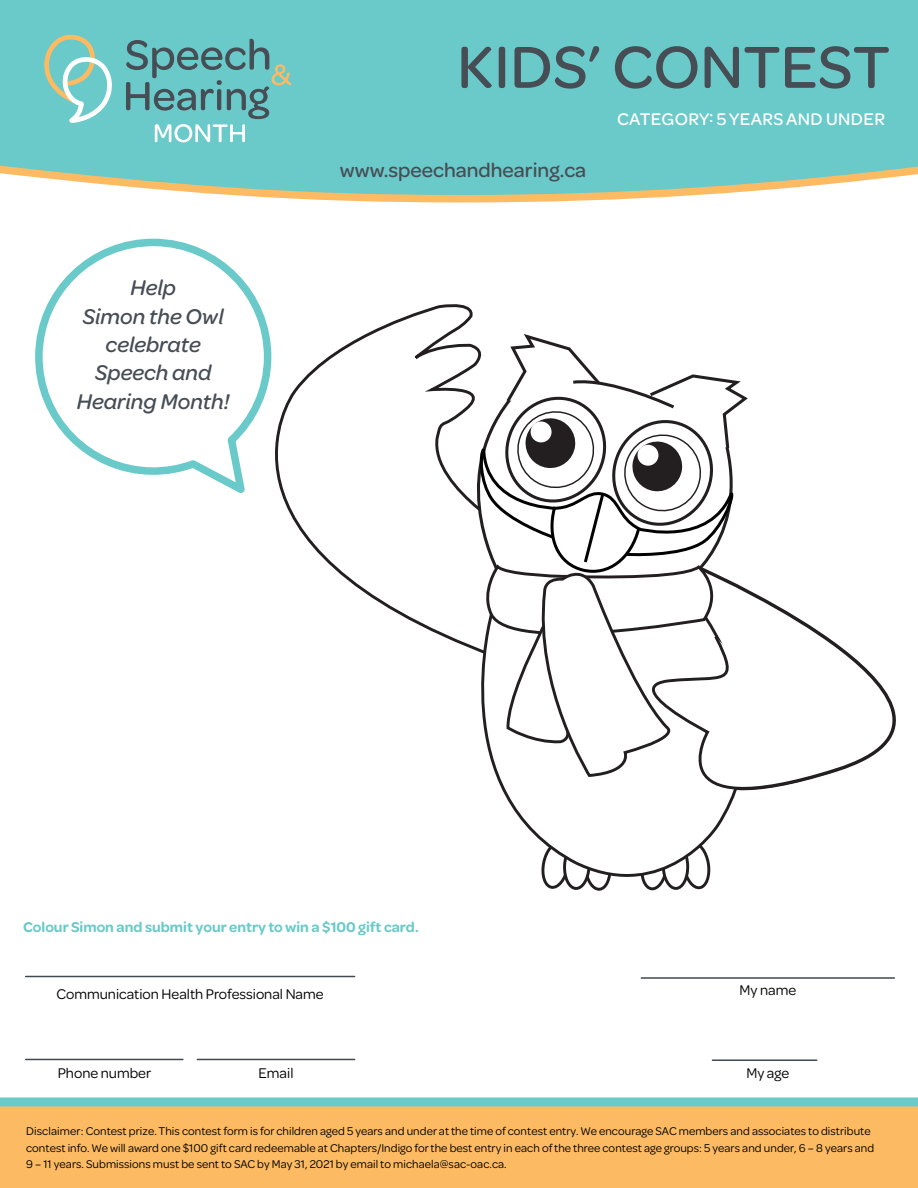
<style>
.page{position:relative;width:918px;height:1188px;background:#fff}
.page>*{position:absolute;margin:0;border:0;box-sizing:border-box;transform-origin:0 0}
.t1{font:italic 500 22.65px/28.3px "Omnes";color:#474d54;text-align:center}
.t2{font:500 21px "Omnes";color:#474d54}
.t3{font:500 18px "Omnes";letter-spacing:.02em;color:#fff}
.t4{font:15px "Omnes";color:#000}
.t5{font:600 15px "Omnes";color:#6ac9c9}
.t6{font:12px/16.5px "Omnes";letter-spacing:.005em;color:#000}
</style>
<div class="page">
<svg style="left:35px;top:238px;width:233px;height:255px"></svg>
<svg style="left:0;top:0;width:918px;height:203px;background:#7acbc7"></svg>
<hr style="left:641px;top:977px;width:253px;height:2px;background:#40494f">
<hr style="left:26px;top:976px;width:329px;height:1px;background:#40494f">
<hr style="left:712px;top:1059px;width:105px;height:2px;background:#40494f">
<hr style="left:26px;top:1059px;width:157px;height:1px;background:#40494f">
<hr style="left:197px;top:1059px;width:158px;height:1px;background:#40494f">
<svg style="left:461px;top:46px;width:428px;height:43px;background:#5d9ea0"></svg>
<div style="left:0;top:1106px;width:918px;height:82px;background:#fcba63"></div>
<div style="left:0;top:1097px;width:918px;height:9px;background:#6ac9c9"></div>
<svg style="left:42px;top:34px;width:75px;height:92px;background:#8bcdc4"></svg>
<svg style="left:126px;top:39px;width:166px;height:103px;background:#6ab4b5"></svg>
<svg style="left:840px;top:646px;width:56px;height:125px"></svg>
<svg style="left:275px;top:304px;width:198px;height:332px"></svg>
<svg style="left:442px;top:568px;width:276px;height:323px"></svg>
<svg style="left:444px;top:331px;width:396px;height:497px"></svg>
<h1 class="t1" style="left:77px;top:272px;width:155px">Help<br>Simon the Owl celebrate<br>Speech and<br>Hearing Month!</h1>
<h2 class="t2" style="left:340px;top:156px;width:248px">www.speechandhearing.ca</h2>
<h3 class="t3" style="left:617px;top:107px;width:269px">CATEGORY: 5 YEARS AND UNDER</h3>
<p class="t5" style="left:23px;top:917px;width:397px">Colour Simon and submit your entry to win a $100 gift card.</p>
<p class="t4" style="left:57px;top:984px;width:269px">Communication Health Professional Name</p>
<p class="t4" style="left:740px;top:980px;width:58px">My name</p>
<p class="t4" style="left:58px;top:1063px;width:95px">Phone number</p>
<p class="t4" style="left:259px;top:1063px;width:36px">Email</p>
<p class="t4" style="left:746px;top:1063px;width:44px">My age</p>
<p class="t6" style="left:26px;top:1122px;width:850px">Disclaimer: Contest prize. This contest form is for children aged 5 years and under at the time of contest entry. We encourage SAC members and associates to distribute contest info. We will award one $100 gift card redeemable at Chapters/Indigo for the best entry in each of the three contest age groups: 5 years and under, 6 – 8 years and<br>9 – 11 years. Submissions must be sent to SAC by May 31, 2021 by email to michaela@sac-oac.ca.</p>
</div>
